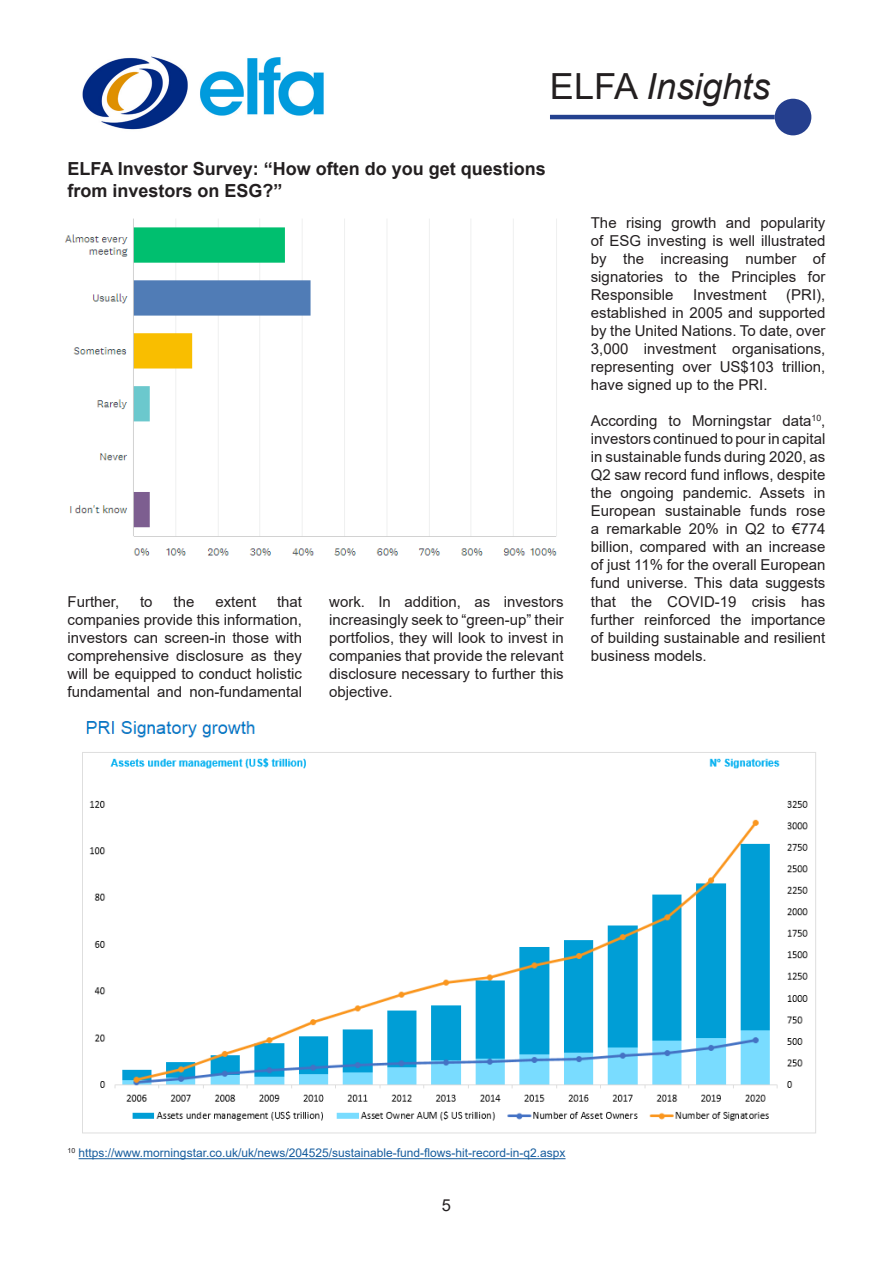
<style>
.page{position:relative;width:893px;height:1263px;background:#fff}
.page>*{position:absolute;margin:0;border:0;box-sizing:border-box;transform-origin:0 0}
.t1{font:italic 36px "Arial";color:#231f20}
.t2{font:700 18px/21.6px "Arial";color:#231f20}
.t3{font:16.5px "Arial";color:#231f20}
.t4{font:15px/18px "Arial";color:#231f20;text-align:justify}
.t5{font:12px "Arial";color:#175d9e}
.s1{font-style:normal}
</style>
<div class="page">
<img style="left:82px;top:56px;width:242px;height:74px">
<div style="left:775px;top:99px;width:36px;height:36px;background:#253f8e;border-radius:50%"></div>
<hr style="left:550px;top:115px;width:225px;height:4px;background:#24418f">
<img style="left:65px;top:218px;width:492px;height:338px">
<img style="left:82px;top:721px;width:734px;height:413px">
<hr style="left:79px;top:1158px;width:487px;height:1px;background:#175d9e">
<p class="t1" style="left:550px;top:64px;width:222px"><span class="s1">ELFA</span> Insights</p>
<p class="t2" style="left:68px;top:158px;width:480px">ELFA Investor Survey: “How often do you get questions from investors on ESG?”</p>
<p class="t4" style="left:68px;top:592px;width:236px;text-indent:210px">that companies provide this information, investors can screen-in those with comprehensive disclosure as they will be equipped to conduct holistic fundamental and non-fundamental</p>
<p class="t4" style="left:329px;top:592px;width:236px">work. In addition, as investors increasingly seek to “green-up” their portfolios, they will look to invest in companies that provide the relevant disclosure necessary to further this objective.</p>
<p class="t4" style="left:68px;top:592px;width:53px">Further,</p>
<p class="t4" style="left:140px;top:592px;width:14px">to</p>
<p class="t4" style="left:174px;top:592px;width:22px">the</p>
<p class="t4" style="left:215px;top:592px;width:42px">extent</p>
<p class="t4" style="left:591px;top:214px;width:236px">The rising growth and popularity of ESG investing is well illustrated by the increasing number of signatories to the Principles for Responsible</p>
<p class="t4" style="left:591px;top:286px;width:236px;text-indent:195px">(PRI), established in 2005 and supported by the United Nations. To date, over 3,000 investment organisations, representing over US$103 trillion, have signed up to the PRI.</p>
<p class="t4" style="left:591px;top:412px;width:236px">According to Morningstar data<sup>10</sup>, investors continued to pour in capital in sustainable funds during 2020, as Q2 saw record fund inflows, despite the ongoing pandemic. Assets in European sustainable funds rose a remarkable 20% in Q2 to €774 billion, compared with an increase of just 11% for the overall European fund universe. This data suggests that the COVID-19 crisis has further reinforced the importance of building sustainable and resilient business models.</p>
<p class="t4" style="left:693px;top:286px;width:75px">Investment</p>
<p class="t5" style="left:68px;top:1145px;width:499px"><sup>10</sup> https://www.morningstar.co.uk/uk/news/204525/sustainable-fund-flows-hit-record-in-q2.aspx</p>
<p class="t3" style="left:442px;top:1194px;width:11px">5</p>
</div>
